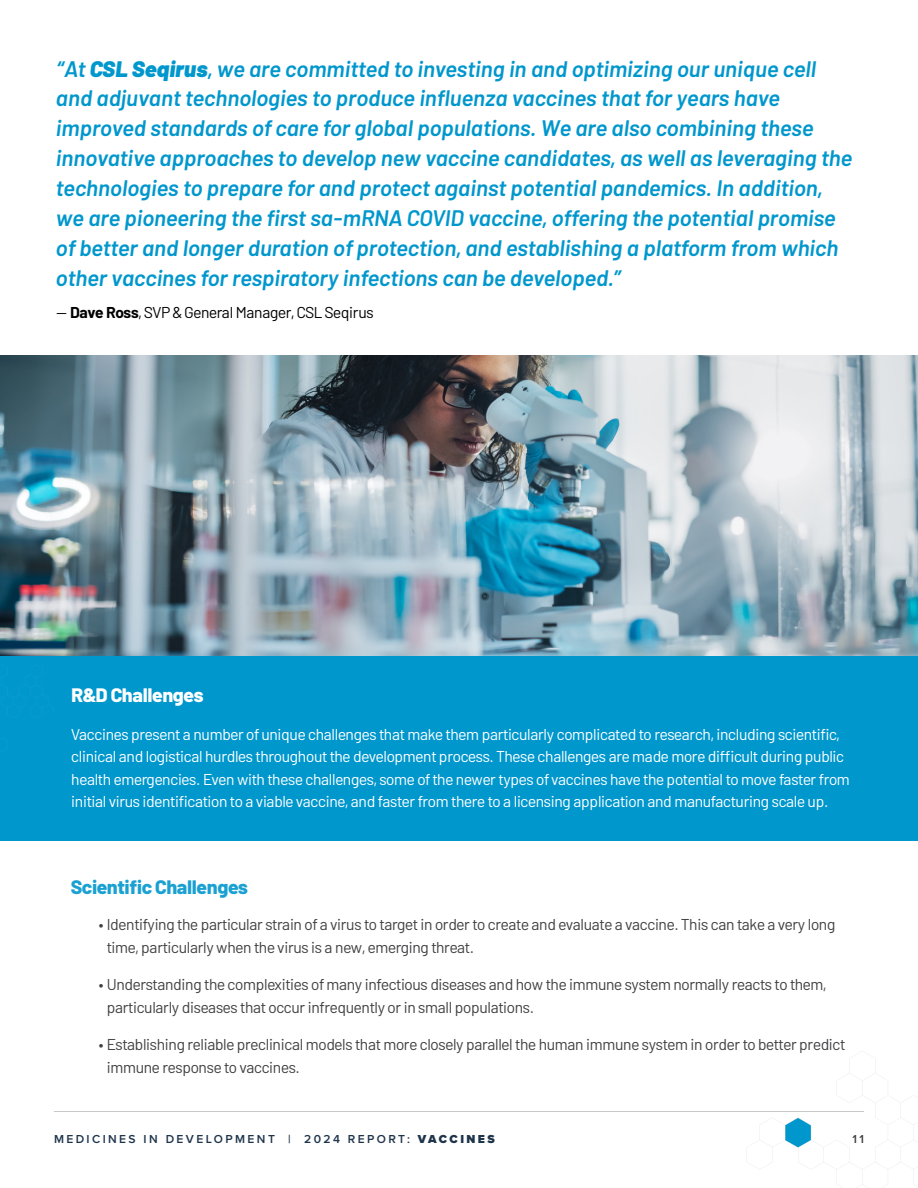
<style>
.page{position:relative;width:918px;height:1188px;background:#fff}
.page>*{position:absolute;margin:0;border:0;box-sizing:border-box;transform-origin:0 0}
.t1{font:italic 600 22.5px/30px "Barlow";color:#0097cd}
.t2{font:800 19.5px "Barlow";letter-spacing:-.02em;color:#1aa1d2}
.t3{font:800 19.5px "Barlow";letter-spacing:-.02em;color:#fff}
.t4{font:15.75px/22.5px "Barlow";letter-spacing:-.02em;color:#414042}
.t5{font:15.75px/22.5px "Barlow";letter-spacing:-.02em;color:#fff}
.t6{font:15.75px "Barlow";letter-spacing:-.02em;color:#000}
.t7{font:600 12px "Proxima Nova";letter-spacing:.2em;color:#1e344b}
.t8{font:600 12px "Proxima Nova";color:#414042}
.s1{font-weight:900}
.s2{font-weight:700}
</style>
<div class="page">
<svg style="left:747px;top:1051px;width:171px;height:137px"></svg>
<hr style="left:54px;top:1111px;width:810px;height:1px;background:#c7c8ca">
<div style="left:0;top:655px;width:918px;height:186px;background:#0097cd"></div>
<img style="left:0;top:355px;width:918px;height:301px">
<p class="t1" style="left:56px;top:52px;width:798px">“At <span class="s1">CSL Seqirus</span>, we are committed to investing in and optimizing our unique cell and adjuvant technologies to produce influenza vaccines that for years have improved standards of care for global populations. We are also combining these innovative approaches to develop new vaccine candidates, as well as leveraging the technologies to prepare for and protect against potential pandemics. In addition, we are pioneering the first sa-mRNA COVID vaccine, offering the potential promise of better and longer duration of protection, and establishing a platform from which other vaccines for respiratory infections can be developed.”</p>
<p class="t6" style="left:56px;top:301px;width:319px">— <span class="s2">Dave Ross</span>, SVP &amp; General Manager, CSL Seqirus</p>
<p class="t3" style="left:71px;top:681px;width:134px">R&amp;D Challenges</p>
<p class="t5" style="left:71px;top:722px;width:780px">Vaccines present a number of unique challenges that make them particularly complicated to research, including scientific, clinical and logistical hurdles throughout the development process. These challenges are made more difficult during public health emergencies. Even with these challenges, some of the newer types of vaccines have the potential to move faster from initial virus identification to a viable vaccine, and faster from there to a licensing application and manufacturing scale up.</p>
<p class="t2" style="left:71px;top:872px;width:178px">Scientific Challenges</p>
<p class="t4" style="left:107px;top:912px;width:730px;text-indent:-9px">• Identifying the particular strain of a virus to target in order to create and evaluate a vaccine. This can take a very long time, particularly when the virus is a new, emerging threat.</p>
<p class="t4" style="left:107px;top:972px;width:721px;text-indent:-9px">• Understanding the complexities of many infectious diseases and how the immune system normally reacts to them, particularly diseases that occur infrequently or in small populations.</p>
<p class="t4" style="left:107px;top:1032px;width:740px;text-indent:-9px">• Establishing reliable preclinical models that more closely parallel the human immune system in order to better predict immune response to vaccines.</p>
<p class="t7" style="left:54px;top:1130px;width:442px">MEDICINES IN DEVELOPMENT | 2024 REPORT: <span class="s1">VACCINES</span></p>
<p class="t8" style="left:852px;top:1130px;width:13px">11</p>
</div>
